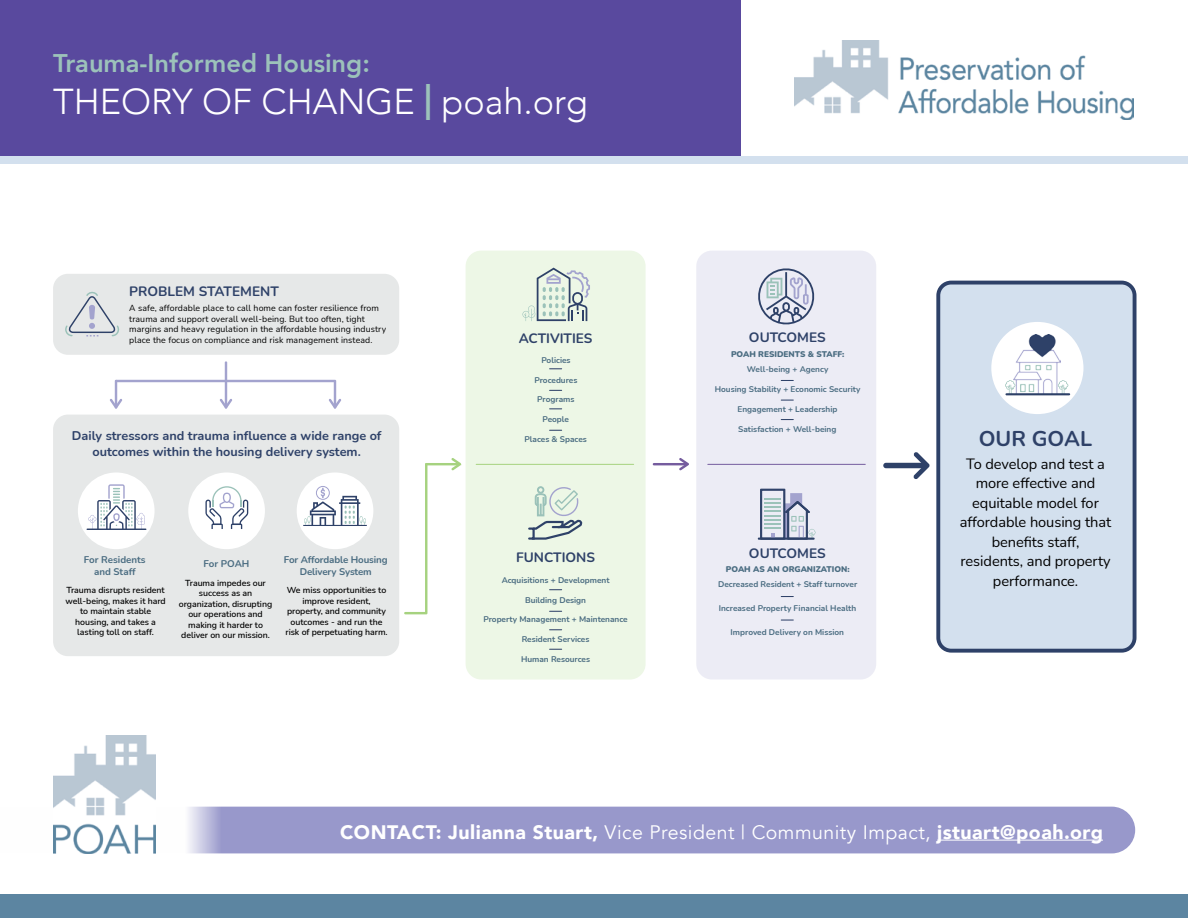
<style>
.page{position:relative;width:1188px;height:918px;background:#fff}
.page>*{position:absolute;margin:0;border:0;box-sizing:border-box;transform-origin:0 0}
.t1{font:300 36px "Avenir";color:#fff}
.t2{font:800 25.5px "Avenir";color:#9cc2ba}
.t3{font:700 21.45px "Nunito";color:#2e4168}
.t4{font:900 19.5px "Avenir";letter-spacing:.025em;color:#fff}
.t5{font:14.55px/19.5px "Nunito";letter-spacing:-.005em;color:#000;text-align:center}
.t6{font:700 13.65px "Nunito";color:#2e4168}
.t7{font:700 12.6px/15.1px "Nunito";color:#2e4168;text-align:center}
.t8{font:700 9.75px/11.7px "Nunito";letter-spacing:-.01em;color:#4a6c81;text-align:center}
.t9{font:600 8.7px/10.5px "Nunito";letter-spacing:-.005em;color:#000;text-align:center}
.t10{font:8.7px/10.5px "Nunito";letter-spacing:.01em;color:#000}
.t11{font:700 8.25px "Nunito";color:#4a6c81}
.t12{font:900 8.25px "Nunito";color:#4a6c81}
.s1{font-weight:800;color:#9cc2ba}
.s2{font-weight:400}
</style>
<div class="page">
<img style="left:794px;top:41px;width:340px;height:79px">
<div style="left:0;top:0;width:740px;height:160px;background:#59499e"></div>
<div style="left:0;top:157px;width:1188px;height:7px;background:#d3e0ee"></div>
<div style="left:0;top:895px;width:1188px;height:23px;background:#5c85a1"></div>
<div style="left:188px;top:807px;width:947px;height:46px;background:#9898cb"></div>
<hr style="left:937px;top:840px;width:166px;height:1px;background:#fff">
<img style="left:53px;top:736px;width:103px;height:117px">
<div style="left:696px;top:251px;width:180px;height:429px;background:#ececf5;border-radius:16px"></div>
<div style="left:466px;top:251px;width:180px;height:429px;background:#edf7e6;border-radius:16px"></div>
<svg style="left:522px;top:268px;width:68px;height:53px"></svg>
<svg style="left:758px;top:268px;width:57px;height:57px"></svg>
<div style="left:528px;top:528px;width:7px;height:12px;border:2px solid #2e4168"></div>
<svg style="left:530px;top:486px;width:53px;height:54px"></svg>
<div style="left:53px;top:274px;width:346px;height:81px;background:#e6e8e8;border-radius:15px"></div>
<svg style="left:65px;top:292px;width:54px;height:45px"></svg>
<div style="left:53px;top:415px;width:346px;height:241px;background:#e6e8e8;border-radius:15px"></div>
<div style="left:78px;top:473px;width:77px;height:76px;background:#fff;border-radius:50%"></div>
<svg style="left:87px;top:484px;width:59px;height:46px"></svg>
<div style="left:188px;top:473px;width:77px;height:76px;background:#fff;border-radius:50%"></div>
<svg style="left:205px;top:486px;width:43px;height:43px"></svg>
<div style="left:297px;top:473px;width:76px;height:76px;background:#fff;border-radius:50%"></div>
<div style="left:316px;top:486px;width:14px;height:14px;border:1px solid #a3a3ce;border-radius:50%"></div>
<svg style="left:303px;top:488px;width:64px;height:38px"></svg>
<svg style="left:550px;top:589px;width:12px;height:1px"></svg>
<svg style="left:550px;top:611px;width:12px;height:1px"></svg>
<svg style="left:550px;top:629px;width:12px;height:1px"></svg>
<svg style="left:550px;top:649px;width:12px;height:1px"></svg>
<svg style="left:550px;top:368px;width:12px;height:1px"></svg>
<svg style="left:550px;top:390px;width:12px;height:1px"></svg>
<svg style="left:550px;top:408px;width:12px;height:1px"></svg>
<svg style="left:550px;top:430px;width:12px;height:1px"></svg>
<svg style="left:781px;top:380px;width:12px;height:1px"></svg>
<svg style="left:781px;top:400px;width:12px;height:1px"></svg>
<svg style="left:781px;top:419px;width:12px;height:1px"></svg>
<svg style="left:936px;top:281px;width:201px;height:372px;fill:#d3e0ee"></svg>
<div style="left:991px;top:322px;width:92px;height:92px;background:#fff;border-radius:50%"></div>
<img style="left:1014px;top:334px;width:46px;height:59px">
<svg style="left:1058px;top:380px;width:10px;height:13px"></svg>
<svg style="left:1005px;top:380px;width:10px;height:14px"></svg>
<hr style="left:1006px;top:393px;width:63px;height:2px;background:#2e4168">
<hr style="left:225px;top:361px;width:2px;height:48px;background:#a3a3ce">
<svg style="left:110px;top:380px;width:231px;height:29px"></svg>
<svg style="left:404px;top:465px;width:23px;height:149px"></svg>
<svg style="left:451px;top:458px;width:10px;height:12px"></svg>
<hr style="left:425px;top:463px;width:34px;height:2px;background:#a6d27f">
<svg style="left:679px;top:458px;width:10px;height:12px"></svg>
<hr style="left:653px;top:463px;width:33px;height:2px;background:#755c9e">
<svg style="left:913px;top:452px;width:17px;height:27px"></svg>
<div style="left:883px;top:463px;width:41px;height:5px;background:#2e4168;border-radius:3px"></div>
<div style="left:758px;top:538px;width:56px;height:1px;border:1px solid #2e4168"></div>
<svg style="left:760px;top:489px;width:56px;height:51px"></svg>
<svg style="left:781px;top:596px;width:12px;height:1px"></svg>
<svg style="left:781px;top:620px;width:12px;height:1px"></svg>
<hr style="left:476px;top:464px;width:158px;height:1px;background:#a6d27f">
<hr style="left:708px;top:464px;width:157px;height:1px;background:#755c9e">
<h2 class="t2" style="left:53px;top:43px;width:318px">Trauma-Informed Housing:</h2>
<h1 class="t1" style="left:53px;top:80px;width:536px">THEORY OF CHANGE <span class="s1">|</span> poah.org</h1>
<h3 class="t6" style="left:129px;top:281px;width:151px">PROBLEM STATEMENT</h3>
<p class="t10" style="left:129px;top:303px;width:259px">A safe, affordable place to call home can foster resilience from trauma and support overall well-being. But too often, tight margins and heavy regulation in the affordable housing industry place the focus on compliance and risk management instead.</p>
<h3 class="t7" style="left:72px;top:428px;width:311px">Daily stressors and trauma influence a wide range of outcomes within the housing delivery system.</h3>
<p class="t8" style="left:84px;top:554px;width:63px">For Residents and Staff</p>
<p class="t8" style="left:204px;top:557px;width:47px">For POAH</p>
<p class="t8" style="left:284px;top:554px;width:105px">For Affordable Housing<br>Delivery System</p>
<p class="t9" style="left:65px;top:585px;width:102px">Trauma disrupts resident well-being, makes it hard to maintain stable housing, and takes a lasting toll on staff.</p>
<p class="t9" style="left:179px;top:577px;width:95px">Trauma impedes our success as an organization, disrupting our operations and making it harder to deliver on our mission.</p>
<p class="t9" style="left:285px;top:585px;width:104px">We miss opportunities to improve resident, property, and community outcomes - and run the risk of perpetuating harm.</p>
<h3 class="t6" style="left:519px;top:328px;width:75px">ACTIVITIES</h3>
<p class="t11" style="left:541px;top:354px;width:31px">Policies</p>
<p class="t11" style="left:534px;top:374px;width:44px">Procedures</p>
<p class="t11" style="left:537px;top:394px;width:39px">Programs</p>
<p class="t11" style="left:543px;top:414px;width:28px">People</p>
<p class="t11" style="left:525px;top:433px;width:64px">Places &amp; Spaces</p>
<h3 class="t6" style="left:516px;top:547px;width:80px">FUNCTIONS</h3>
<p class="t11" style="left:502px;top:574px;width:109px">Acquisitions + Development</p>
<p class="t11" style="left:525px;top:594px;width:63px">Building Design</p>
<p class="t11" style="left:483px;top:614px;width:146px">Property Management + Maintenance</p>
<p class="t11" style="left:522px;top:634px;width:69px">Resident Services</p>
<p class="t11" style="left:521px;top:653px;width:71px">Human Resources</p>
<h3 class="t6" style="left:749px;top:328px;width:78px">OUTCOMES</h3>
<p class="t12" style="left:731px;top:348px;width:115px">POAH RESIDENTS &amp; STAFF:</p>
<p class="t11" style="left:747px;top:364px;width:83px">Well-being + Agency</p>
<p class="t11" style="left:715px;top:384px;width:147px">Housing Stability + Economic Security</p>
<p class="t11" style="left:737px;top:403px;width:102px">Engagement + Leadership</p>
<p class="t11" style="left:738px;top:423px;width:100px">Satisfaction + Well-being</p>
<h3 class="t6" style="left:749px;top:544px;width:78px">OUTCOMES</h3>
<p class="t12" style="left:726px;top:563px;width:125px">POAH AS AN ORGANIZATION:</p>
<p class="t11" style="left:718px;top:579px;width:141px">Decreased Resident + Staff turnover</p>
<p class="t11" style="left:719px;top:602px;width:139px">Increased Property Financial Health</p>
<p class="t11" style="left:731px;top:626px;width:115px">Improved Delivery on Mission</p>
<h3 class="t3" style="left:979px;top:423px;width:115px">OUR GOAL</h3>
<h3 class="t5" style="left:960px;top:454px;width:153px">To develop and test a more effective and equitable model for affordable housing that benefits staff, residents, and property performance.</h3>
<h3 class="t4" style="left:340px;top:815px;width:764px">CONTACT: Julianna Stuart, <span class="s2">Vice President | Community Impact,</span> jstuart@poah.org</h3>
</div>
